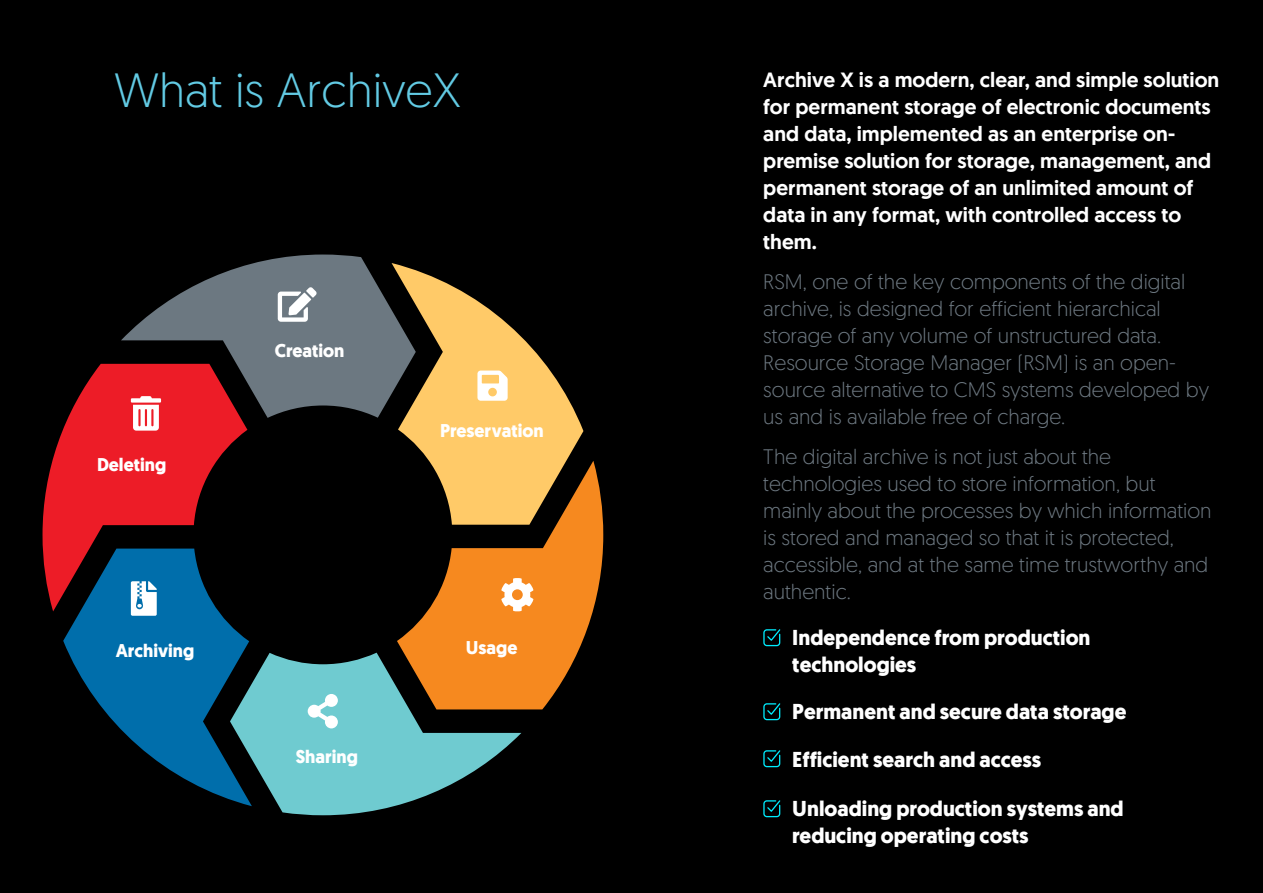
<style>
.page{position:relative;width:1263px;height:893px;background:#000}
.page>*{position:absolute;margin:0;border:0;box-sizing:border-box;transform-origin:0 0}
.t1{font:300 48px "Geomanist";color:#62cae3}
.t2{font:300 21px/27px "Geomanist";color:#6d7881}
.t3{font:500 21px/27px "Geomanist";color:#fff}
.t4{font:700 21px/27px "Geomanist";color:#fff}
.t5{font:700 18px "Geomanist";color:#fff}
</style>
<div class="page">
<svg style="left:763px;top:629px;width:17px;height:17px"></svg>
<svg style="left:763px;top:703px;width:17px;height:17px"></svg>
<svg style="left:763px;top:750px;width:17px;height:17px"></svg>
<svg style="left:763px;top:800px;width:17px;height:17px"></svg>
<svg style="left:251px;top:653px;width:270px;height:162px;fill:#6fcbd0"></svg>
<svg style="left:43px;top:364px;width:204px;height:247px;fill:#ed1c27"></svg>
<svg style="left:63px;top:549px;width:189px;height:257px;fill:#006eab"></svg>
<svg style="left:397px;top:461px;width:206px;height:248px;fill:#f6891f"></svg>
<svg style="left:397px;top:270px;width:186px;height:255px;fill:#ffca68"></svg>
<svg style="left:121px;top:255px;width:295px;height:163px;fill:#6c7881"></svg>
<svg style="left:278px;top:287px;width:39px;height:35px"></svg>
<svg style="left:477px;top:371px;width:31px;height:30px"></svg>
<svg style="left:501px;top:578px;width:32px;height:34px"></svg>
<svg style="left:308px;top:694px;width:30px;height:34px"></svg>
<svg style="left:131px;top:581px;width:26px;height:35px"></svg>
<svg style="left:131px;top:396px;width:30px;height:35px"></svg>
<h1 class="t1" style="left:115px;top:59px;width:348px">What is ArchiveX</h1>
<p class="t5" style="left:97px;top:453px;width:71px">Deleting</p>
<p class="t5" style="left:116px;top:638px;width:80px">Archiving</p>
<p class="t5" style="left:275px;top:338px;width:71px">Creation</p>
<p class="t5" style="left:296px;top:744px;width:64px">Sharing</p>
<p class="t5" style="left:440px;top:419px;width:105px">Preservation</p>
<p class="t5" style="left:466px;top:636px;width:53px">Usage</p>
<p class="t3" style="left:763px;top:66px;width:457px">Archive X is a modern, clear, and simple solution for permanent storage of electronic documents and data, implemented as an enterprise on&shy;premise solution for storage, management, and permanent storage of an unlimited amount of data in any format, with controlled access to them.</p>
<p class="t2" style="left:763px;top:267px;width:447px">RSM, one of the key components of the digital archive, is designed for efficient hierarchical storage of any volume of unstructured data.<br>Resource Storage Manager (RSM) is an open&shy;source alternative to CMS systems developed by us and is available free of charge.</p>
<p class="t2" style="left:763px;top:442px;width:450px">The digital archive is not just about the technologies used to store information, but mainly about the processes by which information is stored and managed so that it is protected, accessible, and at the same time trustworthy and authentic.</p>
<p class="t4" style="left:792px;top:624px;width:300px">Independence from production technologies</p>
<p class="t4" style="left:792px;top:698px;width:336px">Permanent and secure data storage</p>
<p class="t4" style="left:792px;top:746px;width:250px">Efficient search and access</p>
<p class="t4" style="left:792px;top:795px;width:333px">Unloading production systems and reducing operating costs</p>
</div>
